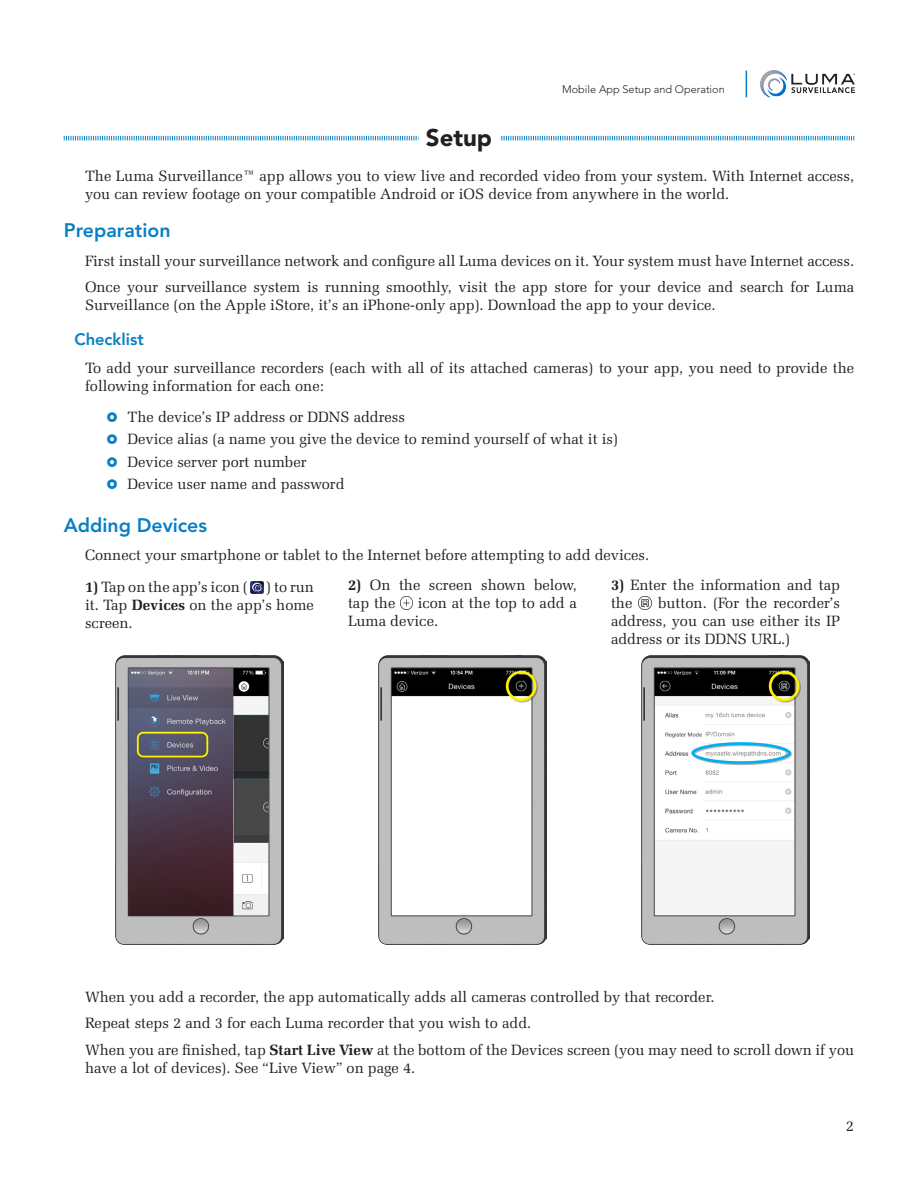
<style>
.page{position:relative;width:918px;height:1188px;background:#fff}
.page>*{position:absolute;margin:0;border:0;box-sizing:border-box;transform-origin:0 0}
.Head{font:900 24px "Avenir LT Std";color:#231f20}
.Subhead{font:800 19.5px "Avenir LT Std";color:#097fc3}
.Subhead_2{font:800 16.5px "Avenir LT Std";color:#097fc3}
.Page_Number_Right{font:15px/18px "Zapf Elliptical 711 BT";color:#231f20}
.t1{font:300 10.8px "Avenir LT Std";color:#231f20}
.s1{font-weight:700}
</style>
<div class="page">
<svg style="left:63px;top:71px;width:792px;height:70px"></svg>
<svg style="left:251px;top:581px;width:12px;height:13px"></svg>
<svg style="left:400px;top:597px;width:13px;height:13px"></svg>
<svg style="left:639px;top:597px;width:13px;height:13px"></svg>
<img style="left:116px;top:656px;width:167px;height:289px">
<img style="left:379px;top:656px;width:167px;height:289px">
<img style="left:642px;top:656px;width:167px;height:289px">
<p class="t1" style="left:562px;top:83px;width:164px">Mobile App Setup and Operation</p>
<p class="Head" style="left:426px;top:123px;width:68px">Setup</p>
<p class="Page_Number_Right" style="left:85px;top:166px;width:771px">The Luma Surveillance™ app allows you to view live and recorded video from your system. With Internet access, you can review footage on your compatible Android or iOS device from anywhere in the world.</p>
<p class="Subhead" style="left:64px;top:219px;width:108px">Preparation</p>
<p class="Page_Number_Right" style="left:85px;top:251px;width:771px">First install your surveillance network and configure all Luma devices on it. Your system must have Internet access.</p>
<p class="Page_Number_Right" style="left:85px;top:278px;width:771px">Once your surveillance system is running smoothly, visit the app store for your device and search for Luma<br>Surveillance (on the Apple iStore, it’s an iPhone-only app). Download the app to your device.</p>
<p class="Subhead_2" style="left:74px;top:330px;width:71px">Checklist</p>
<p class="Page_Number_Right" style="left:85px;top:359px;width:771px">To add your surveillance recorders (each with all of its attached cameras) to your app, you need to provide the following information for each one:</p>
<p class="Page_Number_Right" style="left:128px;top:408px;width:279px">The device’s IP address or DDNS address</p>
<p class="Page_Number_Right" style="left:128px;top:430px;width:492px">Device alias (a name you give the device to remind yourself of what it is)</p>
<p class="Page_Number_Right" style="left:128px;top:452px;width:181px">Device server port number</p>
<p class="Page_Number_Right" style="left:128px;top:475px;width:219px">Device user name and password</p>
<p class="Subhead" style="left:64px;top:514px;width:145px">Adding Devices</p>
<p class="Page_Number_Right" style="left:85px;top:546px;width:566px">Connect your smartphone or tablet to the Internet before attempting to add devices.</p>
<p class="Page_Number_Right" style="left:85px;top:577px;width:230px;text-align:justify"><span class="s1">1)</span> Tap on the app’s icon ( ) to run it. Tap <span class="s1">Devices</span> on the app’s home screen.</p>
<p class="Page_Number_Right" style="left:348px;top:576px;width:230px"><span class="s1">2)</span> On the screen shown below, tap the</p>
<p class="Page_Number_Right" style="left:611px;top:576px;width:230px"><span class="s1">3)</span> Enter the information and tap the</p>
<p class="Page_Number_Right" style="left:348px;top:594px;width:230px;text-indent:70px">icon at the top to add a<br>Luma device.</p>
<p class="Page_Number_Right" style="left:611px;top:594px;width:230px;text-align:justify;text-indent:47px">button. (For the recorder’s address, you can use either its IP address or its DDNS URL.)</p>
<p class="Page_Number_Right" style="left:85px;top:988px;width:631px">When you add a recorder, the app automatically adds all cameras controlled by that recorder.</p>
<p class="Page_Number_Right" style="left:85px;top:1014px;width:448px">Repeat steps 2 and 3 for each Luma recorder that you wish to add.</p>
<p class="Page_Number_Right" style="left:85px;top:1041px;width:771px">When you are finished, tap <span class="s1">Start Live View</span> at the bottom of the Devices screen (you may need to scroll down if you have a lot of devices). See “Live View” on page 4.</p>
<p class="Page_Number_Right" style="left:846px;top:1117px;width:10px">2</p>
</div>
